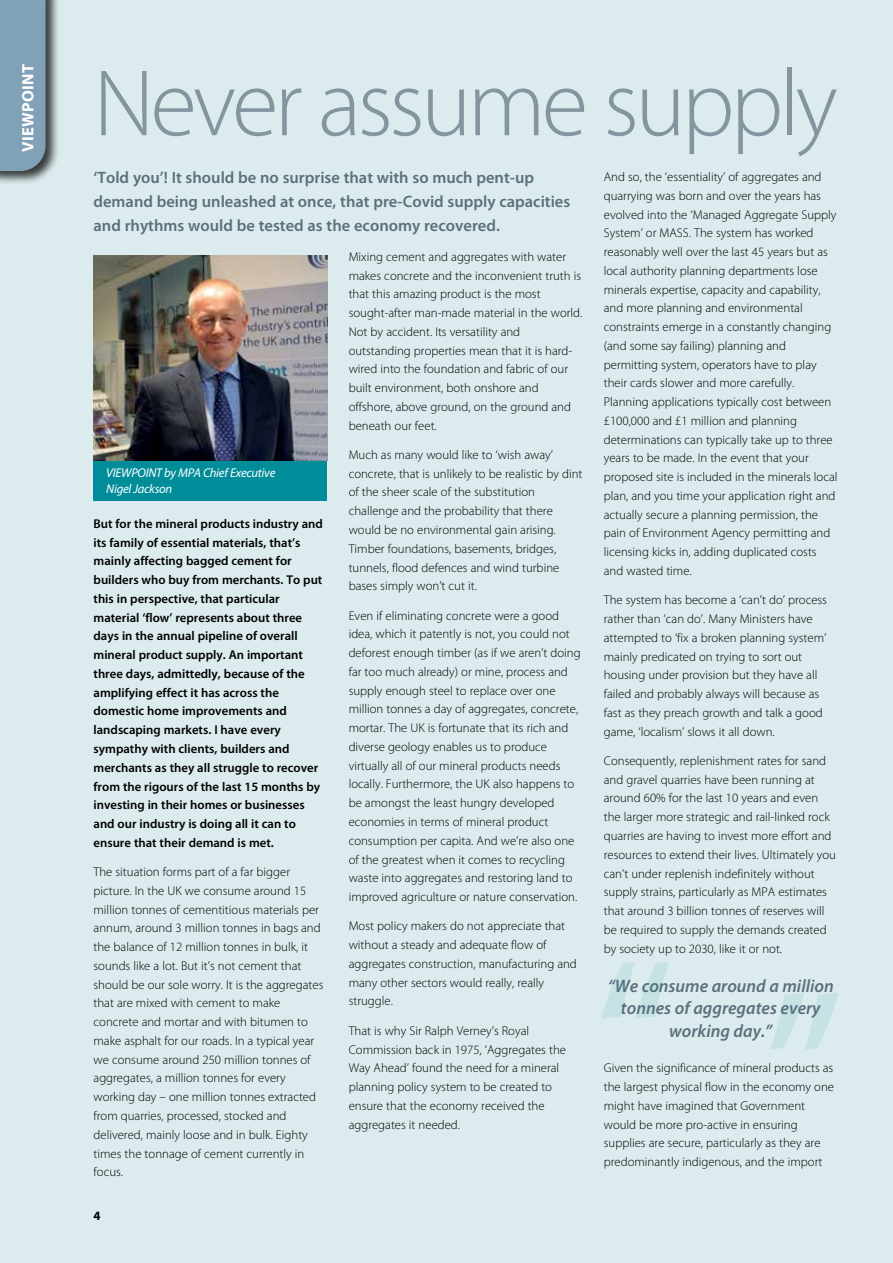
<style>
.page{position:relative;width:893px;height:1263px;background:#dcecee}
.page>*{position:absolute;margin:0;border:0;box-sizing:border-box;transform-origin:0 0}
.t1{font:233.55px "Myriad Pro";color:#008c99}
.t2{font:300 95.25px "Myriad Pro";letter-spacing:-.04em;color:#8495a0}
.t3{font:italic 600 18px/22.5px "Myriad Pro";color:#5c6f7c;text-align:center}
.t4{font:600 16.5px/24px "Myriad Pro";color:#5c6f7c}
.t5{font:700 16.5px "Myriad Pro";letter-spacing:.02em;color:#fff}
.t6{font:300 12.75px/18.8px "Myriad Pro";color:#000}
.t7{font:600 12.75px/18.8px "Myriad Pro";color:#000}
.t8{font:italic 12.75px/16.5px "Myriad Pro";letter-spacing:-.02em;color:#fff}
.t9{font:700 12.75px "Myriad Pro";color:#000}
</style>
<div class="page">
<div style="left:0;top:0;width:60px;height:185px;background:#000;opacity:.75"></div>
<div style="left:0;top:0;width:46px;height:171px;background:#80a1b6"></div>
<div style="left:94px;top:461px;width:233px;height:40px;background:#008c99"></div>
<img style="left:94px;top:255px;width:233px;height:206px">
<p class="t5" style="left:17px;top:152px;width:89px;rotate:-90deg">VIEWPOINT</p>
<h2 class="t2" style="left:94px;top:51px;width:746px">Never assume supply</h2>
<p class="t4" style="left:94px;top:165px;width:478px">‘Told you’! It should be no surprise that with so much pent-up demand being unleashed at once, that pre-Covid supply capacities and rhythms would be tested as the economy recovered.</p>
<p class="t8" style="left:106px;top:464px;width:171px">VIEWPOINT by MPA Chief Executive<br>Nigel Jackson</p>
<p class="t7" style="left:94px;top:514px;width:231px">But for the mineral products industry and its family of essential materials, that’s mainly affecting bagged cement for builders who buy from merchants. To put this in perspective, that particular material ‘flow’ represents about three days in the annual pipeline of overall mineral product supply. An important three days, admittedly, because of the amplifying effect it has across the domestic home improvements and landscaping markets. I have every sympathy with clients, builders and merchants as they all struggle to recover from the rigours of the last 15 months by investing in their homes or businesses and our industry is doing all it can to ensure that their demand is met.</p>
<p class="t6" style="left:94px;top:863px;width:231px">The situation forms part of a far bigger picture. In the UK we consume around 15 million tonnes of cementitious materials per annum, around 3 million tonnes in bags and the balance of 12 million tonnes in bulk, it sounds like a lot. But it’s not cement that should be our sole worry. It is the aggregates that are mixed with cement to make concrete and mortar and with bitumen to make asphalt for our roads. In a typical year we consume around 250 million tonnes of aggregates, a million tonnes for every working day – one million tonnes extracted from quarries, processed, stocked and delivered, mainly loose and in bulk. Eighty times the tonnage of cement currently in focus.</p>
<p class="t9" style="left:94px;top:1208px;width:9px">4</p>
<p class="t6" style="left:349px;top:247px;width:235px">Mixing cement and aggregates with water makes concrete and the inconvenient truth is that this amazing product is the most sought-after man-made material in the world.<br>Not by accident. Its versatility and outstanding properties mean that it is hard&shy;wired into the foundation and fabric of our built environment, both onshore and offshore, above ground, on the ground and beneath our feet.</p>
<p class="t6" style="left:349px;top:445px;width:235px">Much as many would like to ‘wish away’ concrete, that is unlikely to be realistic by dint of the sheer scale of the substitution challenge and the probability that there would be no environmental gain arising.<br>Timber foundations, basements, bridges, tunnels, flood defences and wind turbine bases simply won’t cut it.</p>
<p class="t6" style="left:349px;top:606px;width:233px">Even if eliminating concrete were a good idea, which it patently is not, you could not deforest enough timber (as if we aren’t doing far too much already) or mine, process and supply enough steel to replace over one million tonnes a day of aggregates, concrete, mortar. The UK is fortunate that its rich and diverse geology enables us to produce virtually all of our mineral products needs locally. Furthermore, the UK also happens to be amongst the least hungry developed economies in terms of mineral product consumption per capita. And we’re also one of the greatest when it comes to recycling waste into aggregates and restoring land to improved agriculture or nature conservation.</p>
<p class="t6" style="left:349px;top:917px;width:230px">Most policy makers do not appreciate that without a steady and adequate flow of aggregates construction, manufacturing and many other sectors would really, really struggle.</p>
<p class="t6" style="left:349px;top:1021px;width:219px">That is why Sir Ralph Verney’s Royal Commission back in 1975, ‘Aggregates the Way Ahead’ found the need for a mineral planning policy system to be created to ensure that the economy received the aggregates it needed.</p>
<p class="t6" style="left:604px;top:168px;width:235px">And so, the ‘essentiality’ of aggregates and quarrying was born and over the years has evolved into the ‘Managed Aggregate Supply System’ or MASS. The system has worked reasonably well over the last 45 years but as local authority planning departments lose minerals expertise, capacity and capability, and more planning and environmental constraints emerge in a constantly changing (and some say failing) planning and permitting system, operators have to play their cards slower and more carefully.<br>Planning applications typically cost between £100,000 and £1 million and planning determinations can typically take up to three years to be made. In the event that your proposed site is included in the minerals local plan, and you time your application right and actually secure a planning permission, the pain of Environment Agency permitting and licensing kicks in, adding duplicated costs and wasted time.</p>
<p class="t6" style="left:604px;top:591px;width:225px">The system has become a ‘can’t do’ process rather than ‘can do’. Many Ministers have attempted to ‘fix a broken planning system’ mainly predicated on trying to sort out housing under provision but they have all failed and probably always will because as fast as they preach growth and talk a good game, ‘localism’ slows it all down.</p>
<p class="t6" style="left:604px;top:751px;width:234px">Consequently, replenishment rates for sand and gravel quarries have been running at around 60% for the last 10 years and even the larger more strategic and rail-linked rock quarries are having to invest more effort and resources to extend their lives. Ultimately you can’t under replenish indefinitely without supply strains, particularly as MPA estimates that around 3 billion tonnes of reserves will be required to supply the demands created by society up to 2030, like it or not.</p>
<h3 class="t3" style="left:608px;top:974px;width:228px">“We consume around a million tonnes of aggregates every working day.”</h3>
<p class="t6" style="left:604px;top:1059px;width:232px">Given the significance of mineral products as the largest physical flow in the economy one might have imagined that Government would be more pro-active in ensuring supplies are secure, particularly as they are predominantly indigenous, and the import</p>
<h1 class="t1" style="left:593px;top:899px;width:83px">“</h1>
<h1 class="t1" style="left:846px;top:1112px;width:83px;rotate:-180deg">“</h1>
</div>
